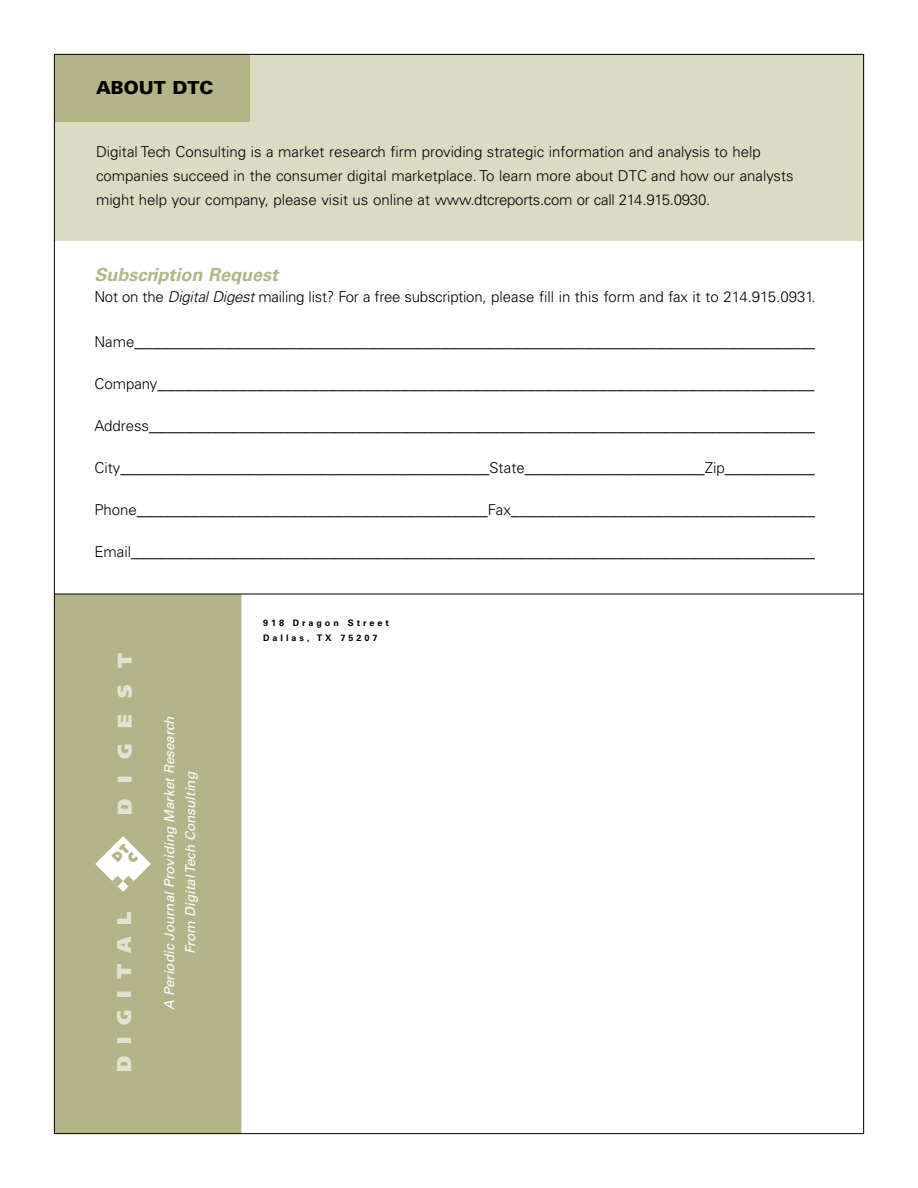
<style>
.page{position:relative;width:918px;height:1188px;background:#fff}
.page>*{position:absolute;margin:0;border:0;box-sizing:border-box;transform-origin:0 0}
.t1{font:900 19.95px "Frutiger";letter-spacing:.705em;color:#e2e2ce}
.t2{font:300 18px "Univers";color:#000}
.t3{font:italic 700 18px "Univers";color:#b3b488}
.t4{font:900 18px "Univers";color:#000}
.t5{font:300 15px/24px "Univers";color:#000}
.t6{font:italic 13.5px/21px "Univers";color:#fff;text-align:center}
.t7{font:700 9px/15px "Univers";letter-spacing:.335em;color:#000}
.s1{font-style:italic}
.s2{font-size:15px}
</style>
<div class="page">
<div style="left:54px;top:54px;width:809px;height:187px;background:#dbdbc3"></div>
<div style="left:55px;top:55px;width:195px;height:67px;background:#b3b488"></div>
<div style="left:55px;top:594px;width:186px;height:539px;background:#b3b488"></div>
<svg style="left:95px;top:836px;width:56px;height:56px"></svg>
<hr style="left:55px;top:594px;width:808px;height:1px;background:#000">
<p class="t4" style="left:96px;top:81px;width:119px">ABOUT DTC</p>
<p class="t5" style="left:96px;top:141px;width:699px">Digital Tech Consulting is a market research firm providing strategic information and analysis to help companies succeed in the consumer digital marketplace. To learn more about DTC and how our analysts might help your company, please visit us online at www.dtcreports.com or call 214.915.0930.</p>
<p class="t3" style="left:94px;top:268px;width:185px">Subscription Request</p>
<p class="t5" style="left:94px;top:286px;width:723px">Not on the <span class="s1">Digital Digest</span> mailing list? For a free subscription, please fill in this form and fax it to 214.915.0931.</p>
<p class="t2" style="left:94px;top:334px;width:725px"><span class="s2">Name</span>____________________________________________________________________________</p>
<p class="t2" style="left:94px;top:376px;width:722px"><span class="s2">Company</span>_________________________________________________________________________</p>
<p class="t2" style="left:94px;top:418px;width:722px"><span class="s2">Address</span>__________________________________________________________________________</p>
<p class="t2" style="left:94px;top:460px;width:722px"><span class="s2">City</span>_________________________________________<span class="s2">State</span>____________________<span class="s2">Zip</span>__________</p>
<p class="t2" style="left:94px;top:502px;width:724px"><span class="s2">Phone</span>_______________________________________<span class="s2">Fax</span>__________________________________</p>
<p class="t2" style="left:94px;top:544px;width:731px"><span class="s2">Email</span>_____________________________________________________________________________</p>
<p class="t1" style="left:117px;top:815px;width:164px;rotate:-90deg">DIGEST</p>
<p class="t1" style="left:116px;top:1072px;width:162px;rotate:-90deg">DIGITAL</p>
<p class="t6" style="left:160px;top:1010px;width:295px;rotate:-90deg">A Periodic Journal Providing Market Research<br>From Digital Tech Consulting</p>
<p class="t7" style="left:263px;top:616px;width:127px">918 Dragon Street<br>Dallas, TX 75207</p>
</div>
